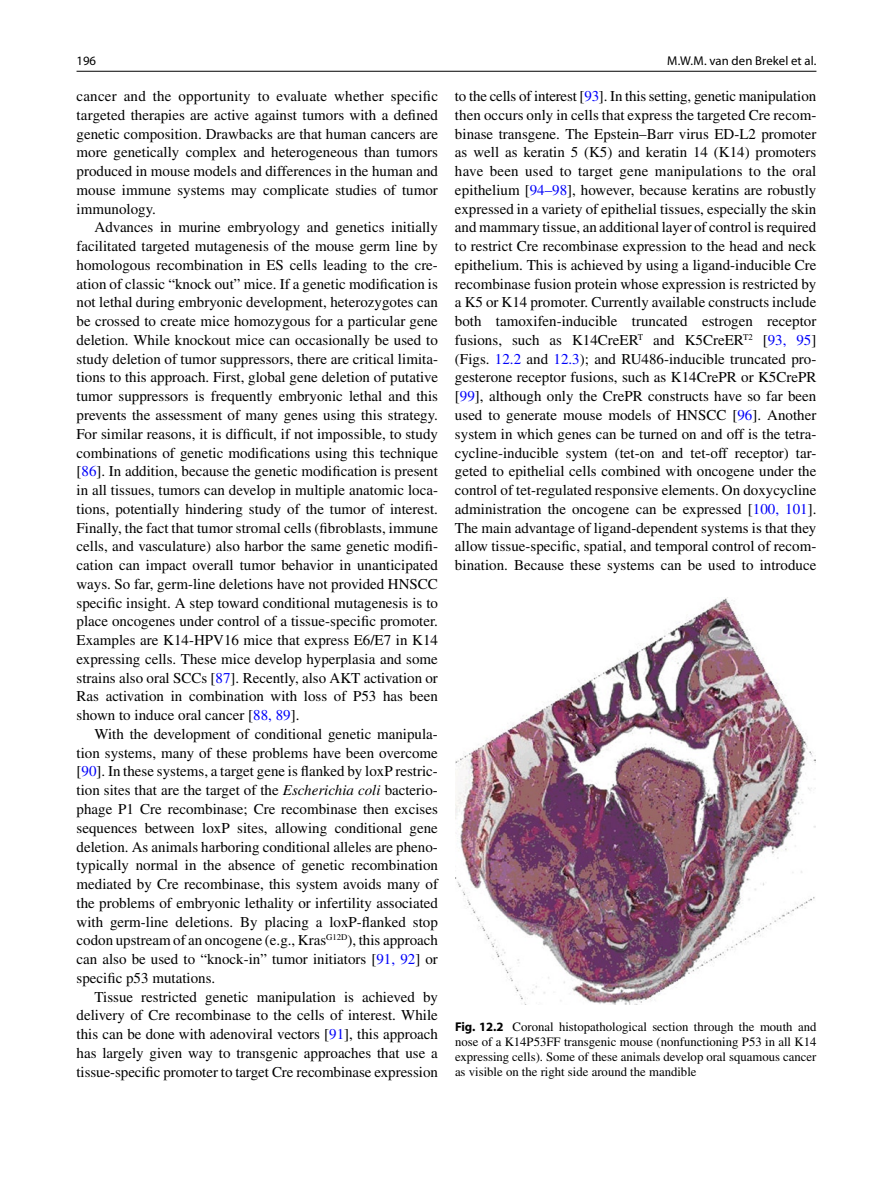
<style>
.page{position:relative;width:893px;height:1187px;background:#fff}
.page>*{position:absolute;margin:0;border:0;box-sizing:border-box;transform-origin:0 0}
.t1{font:15px/18.8px "Times";color:#000;text-align:justify}
.t2{font:12.75px/15px "Times";color:#000;text-align:justify}
.t3{font:12.75px "Myriad";letter-spacing:.01em;color:#000}
.s1{color:#0000fa}
.s2{font-style:italic}
.s3{font-family:"Myriad";font-weight:700}
</style>
<div class="page">
<hr style="left:77px;top:71px;width:739px;height:1px;background:#000">
<img style="left:456px;top:597px;width:360px;height:407px">
<p class="t3" style="left:77px;top:54px;width:21px">196</p>
<p class="t3" style="left:667px;top:54px;width:151px">M.W.M. van den Brekel et al.</p>
<p class="t1" style="left:77px;top:87px;width:363px">cancer and the opportunity to evaluate whether specific targeted therapies are active against tumors with a defined genetic composition. Drawbacks are that human cancers are more genetically complex and heterogeneous than tumors produced in mouse models and differences in the human and mouse immune systems may complicate studies of tumor immunology.</p>
<p class="t1" style="left:77px;top:218px;width:363px;text-indent:18px">Advances in murine embryology and genetics initially facilitated targeted mutagenesis of the mouse germ line by homologous recombination in ES cells leading to the cre&shy;ation of classic “knock out” mice. If a genetic modification is not lethal during embryonic development, heterozygotes can be crossed to create mice homozygous for a particular gene deletion. While knockout mice can occasionally be used to study deletion of tumor suppressors, there are critical limita&shy;tions to this approach. First, global gene deletion of putative tumor suppressors is frequently embryonic lethal and this prevents the assessment of many genes using this strategy.<br>For similar reasons, it is difficult, if not impossible, to study combinations of genetic modifications using this technique [<span class="s1">86</span>]. In addition, because the genetic modification is present in all tissues, tumors can develop in multiple anatomic loca&shy;tions, potentially hindering study of the tumor of interest.<br>Finally, the fact that tumor stromal cells (fibroblasts, immune cells, and vasculature) also harbor the same genetic modifi&shy;cation can impact overall tumor behavior in unanticipated ways. So far, germ-line deletions have not provided HNSCC specific insight. A step toward conditional mutagenesis is to place oncogenes under control of a tissue-specific promoter.<br>Examples are K14-HPV16 mice that express E6/E7 in K14 expressing cells. These mice develop hyperplasia and some strains also oral SCCs [<span class="s1">87</span>]. Recently, also AKT activation or Ras activation in combination with loss of P53 has been shown to induce oral cancer [<span class="s1">88, 89</span>].</p>
<p class="t1" style="left:77px;top:724px;width:363px;text-indent:18px">With the development of conditional genetic manipula&shy;tion systems, many of these problems have been overcome [<span class="s1">90</span>]. In these systems, a target gene is flanked by loxP restric&shy;tion sites that are the target of the <span class="s2">Escherichia coli</span> bacterio&shy;phage P1 Cre recombinase; Cre recombinase then excises sequences between loxP sites, allowing conditional gene deletion. As animals harboring conditional alleles are pheno&shy;typically normal in the absence of genetic recombination mediated by Cre recombinase, this system avoids many of the problems of embryonic lethality or infertility associated with germ-line deletions. By placing a loxP-flanked stop codon upstream of an oncogene (e.g., Kras<sup>G12D</sup>), this approach can also be used to “knock-in” tumor initiators [<span class="s1">91, 92</span>] or specific p53 mutations.</p>
<p class="t1" style="left:77px;top:987px;width:363px;text-indent:18px">Tissue restricted genetic manipulation is achieved by delivery of Cre recombinase to the cells of interest. While this can be done with adenoviral vectors [<span class="s1">91</span>], this approach has largely given way to transgenic approaches that use a tissue-specific promoter to target Cre recombinase expression</p>
<p class="t1" style="left:455px;top:87px;width:363px">to the cells of interest [<span class="s1">93</span>]. In this setting, genetic manipulation then occurs only in cells that express the targeted Cre recom&shy;binase transgene. The Epstein–Barr virus ED-L2 promoter as well as keratin 5 (K5) and keratin 14 (K14) promoters have been used to target gene manipulations to the oral epithelium [<span class="s1">94–98</span>], however, because keratins are robustly expressed in a variety of epithelial tissues, especially the skin and mammary tissue, an additional layer of control is required to restrict Cre recombinase expression to the head and neck epithelium. This is achieved by using a ligand-inducible Cre recombinase fusion protein whose expression is restricted by a K5 or K14 promoter. Currently available constructs include both tamoxifen-inducible truncated estrogen receptor fusions, such as K14CreER<sup>T</sup> and K5CreER<sup>T2</sup> [<span class="s1">93, 95</span>] (Figs. <span class="s1">12.2</span> and <span class="s1">12.3</span>); and RU486-inducible truncated pro&shy;gesterone receptor fusions, such as K14CrePR or K5CrePR [<span class="s1">99</span>], although only the CrePR constructs have so far been used to generate mouse models of HNSCC [<span class="s1">96</span>]. Another system in which genes can be turned on and off is the tetra&shy;cycline-inducible system (tet-on and tet-off receptor) tar&shy;geted to epithelial cells combined with oncogene under the control of tet-regulated responsive elements. On doxycycline administration the oncogene can be expressed [<span class="s1">100, 101</span>].<br>The main advantage of ligand-dependent systems is that they allow tissue-specific, spatial, and temporal control of recom&shy;bination. Because these systems can be used to introduce</p>
<p class="t2" style="left:455px;top:1019px;width:363px"><span class="s3">Fig. 12.2</span> Coronal histopathological section through the mouth and nose of a K14P53FF transgenic mouse (nonfunctioning P53 in all K14 expressing cells). Some of these animals develop oral squamous cancer as visible on the right side around the mandible</p>
</div>
